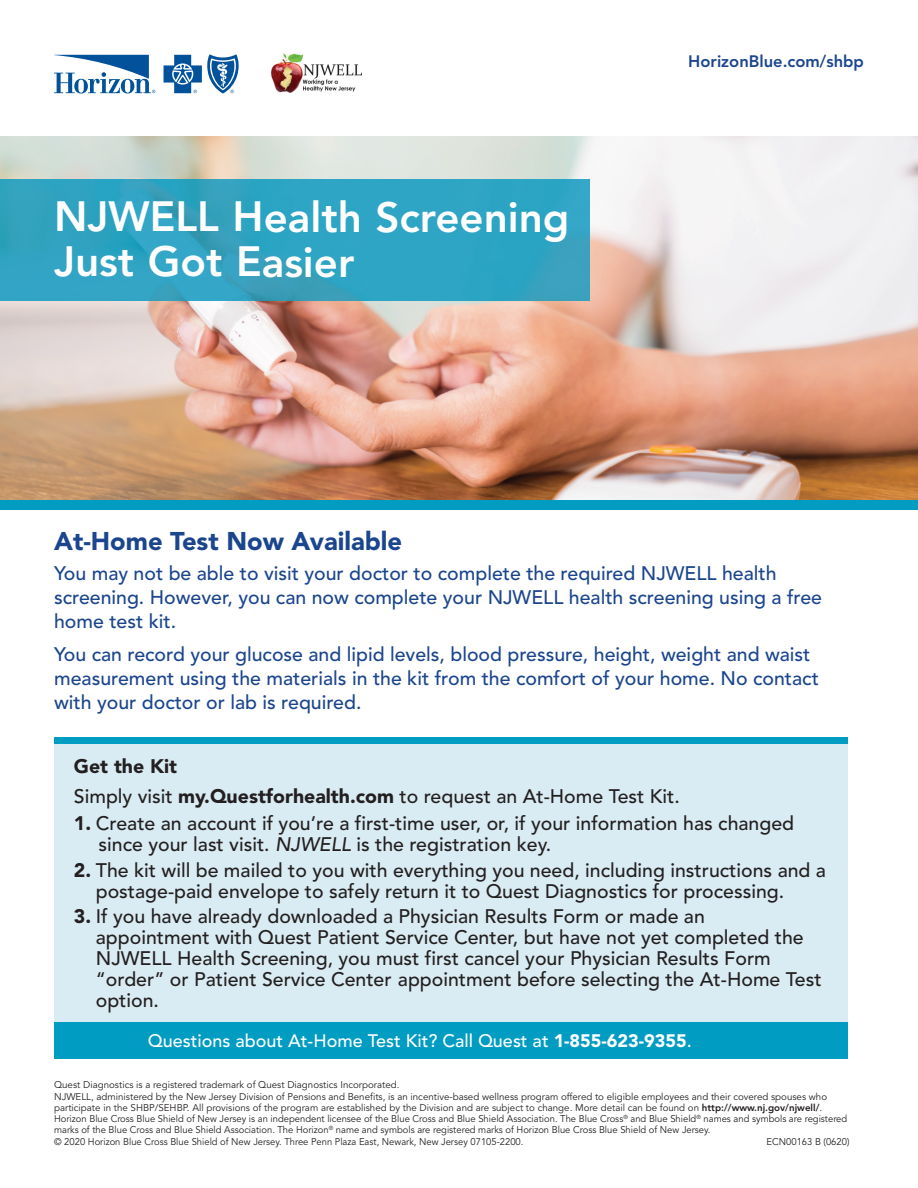
<style>
.page{position:relative;width:918px;height:1188px;background:#fff}
.page>*{position:absolute;margin:0;border:0;box-sizing:border-box;transform-origin:0 0}
.t1{font:800 42px/45px "Avenir";color:#fff}
.t2{font:900 25.5px "Avenir";color:#1b458d}
.t3{font:500 19.5px/21px "Avenir";color:#231f20}
.t4{font:500 19.5px/24px "Avenir";color:#1b458d}
.t5{font:500 18px "Avenir";color:#fff}
.t6{font:800 16.5px "Avenir";color:#1b458d}
.t7{font:9.75px/11.2px "Avenir";color:#231f20}
.s1{font-weight:900}
.s2{font-style:italic}
.s3{font-weight:800}
</style>
<div class="page">
<div style="left:54px;top:742px;width:794px;height:312px;background:#daecf3"></div>
<div style="left:54px;top:1022px;width:794px;height:37px;background:#009cc2"></div>
<img style="left:0;top:137px;width:918px;height:364px">
<img style="left:0;top:180px;width:590px;height:120px">
<img style="left:271px;top:54px;width:90px;height:39px">
<svg style="left:54px;top:55px;width:101px;height:38px"></svg>
<svg style="left:164px;top:54px;width:75px;height:40px"></svg>
<div style="left:0;top:501px;width:918px;height:9px;background:#009cc2"></div>
<div style="left:54px;top:737px;width:794px;height:7px;background:#009cc2"></div>
<h1 class="t1" style="left:54px;top:195px;width:517px">NJWELL Health Screening<br>Just Got Easier</h1>
<h3 class="t6" style="left:688px;top:49px;width:177px">HorizonBlue.com/shbp</h3>
<h2 class="t2" style="left:54px;top:519px;width:349px">At-Home Test Now Available</h2>
<h3 class="t4" style="left:54px;top:561px;width:770px">You may not be able to visit your doctor to complete the required NJWELL health screening. However, you can now complete your NJWELL health screening using a free home test kit.</h3>
<h3 class="t4" style="left:54px;top:642px;width:766px">You can record your glucose and lipid levels, blood pressure, height, weight and waist measurement using the materials in the kit from the comfort of your home. No contact with your doctor or lab is required.</h3>
<h3 class="t3" style="left:74px;top:751px;width:607px;line-height:30px"><span class="s1">Get the Kit<br></span>Simply visit <span class="s1">my.Questforhealth.com</span> to request an At-Home Test Kit.</h3>
<h3 class="t3" style="left:99px;top:812px;width:697px;text-indent:-25px"><span class="s1">1.</span> Create an account if you’re a first-time user, or, if your information has changed since your last visit. <span class="s2">NJWELL</span> is the registration key.</h3>
<h3 class="t3" style="left:96px;top:859px;width:732px;text-indent:-22px"><span class="s1">2.</span> The kit will be mailed to you with everything you need, including instructions and a postage-paid envelope to safely return it to Quest Diagnostics for processing.</h3>
<p class="t3" style="left:96px;top:905px;width:727px;text-indent:-22px"><span class="s1">3.</span> If you have already downloaded a Physician Results Form or made an appointment with Quest Patient Service Center, but have not yet completed the NJWELL Health Screening, you must first cancel your Physician Results Form “order” or Patient Service Center appointment before selecting the At-Home Test option.</p>
<h3 class="t5" style="left:148px;top:1025px;width:545px">Questions about At-Home Test Kit? Call Quest at <span class="s1">1-855-623-9355</span>.</h3>
<p class="t7" style="left:54px;top:1080px;width:795px">Quest Diagnostics is a registered trademark of Quest Diagnostics Incorporated.<br>NJWELL, administered by the New Jersey Division of Pensions and Benefits, is an incentive-based wellness program offered to eligible employees and their covered spouses who participate in the SHBP/SEHBP. All provisions of the program are established by the Division and are subject to change. More detail can be found on <span class="s3">http://www.nj.gov/njwell/</span>.<br>Horizon Blue Cross Blue Shield of New Jersey is an independent licensee of the Blue Cross and Blue Shield Association. The Blue Cross<sup>®</sup> and Blue Shield<sup>®</sup> names and symbols are registered marks of the Blue Cross and Blue Shield Association. The Horizon<sup>®</sup> name and symbols are registered marks of Horizon Blue Cross Blue Shield of New Jersey.<br>© 2020 Horizon Blue Cross Blue Shield of New Jersey. Three Penn Plaza East, Newark, New Jersey 07105-2200.</p>
<p class="t7" style="left:767px;top:1136px;width:84px">ECN00163 B (0620)</p>
</div>
